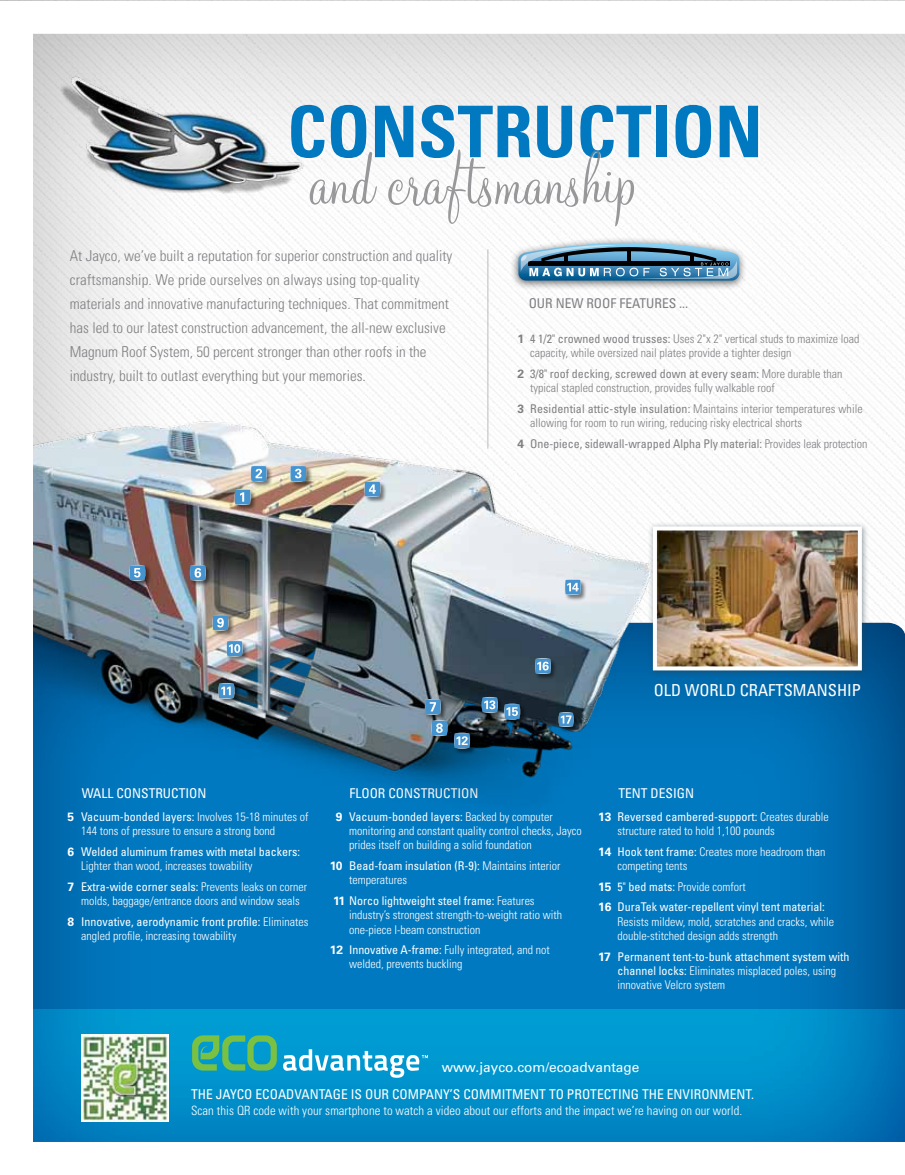
<style>
.page{position:relative;width:905px;height:1175px;background:#fff}
.page>*{position:absolute;margin:0;border:0;box-sizing:border-box;transform-origin:0 0}
.t1{font:84px "Monterey BT";color:#807f83}
.t2{font:700 condensed 71.25px "Univers";color:#0079c1}
.t3{font:condensed 16.5px "Univers";color:#fff}
.t4{font:300 condensed 15px/24px "Univers";color:#807f83}
.t5{font:13.65px "Univers";color:#fff}
.t6{font:condensed 13.5px "Univers";color:#fff}
.t7{font:condensed 13.5px "Univers";color:#807f83}
.t8{font:300 condensed 12.75px "Univers";letter-spacing:.005em;color:#fff}
.t9{font:300 condensed 12px/14.2px "Univers";color:#fff}
.t10{font:300 condensed 12px/14.2px "Univers";color:#807f83}
.t11{font:condensed 12px/14.2px "Univers";color:#fff}
.t12{font:condensed 12px "Univers";letter-spacing:-.005em;color:#807f83}
.s1{font-weight:700;font-stretch:normal}
.s2{font-weight:400}
.s3{font-weight:300}
</style>
<div class="page">
<img style="left:33px;top:33px;width:871px;height:1109px">
<div style="left:293px;top:107px;width:467px;height:53px;background:#fff"></div>
<div style="left:311px;top:150px;width:324px;height:77px;background:#fff"></div>
<img style="left:54px;top:69px;width:256px;height:135px">
<h2 class="t2" style="left:287px;top:88px;width:477px">CONSTRUCTION</h2>
<h1 class="t1" style="left:309px;top:129px;width:329px">and craftsmanship</h1>
<p class="t4" style="left:70px;top:244px;width:384px">At Jayco, we’ve built a reputation for superior construction and quality craftsmanship. We pride ourselves on always using top-quality materials and innovative manufacturing techniques. That commitment has led to our latest construction advancement, the all-new exclusive Magnum Roof System, 50 percent stronger than other roofs in the industry, built to outlast everything but your memories.</p>
<p class="t7" style="left:528px;top:294px;width:161px">O UR NEW ROOF FEATURES ...</p>
<p class="t10" style="left:530px;top:331px;width:330px;text-indent:-13px"><span class="s1">1</span> <span class="s2">4 1/2" crowned wood trusses:</span> Uses 2"x 2" vertical studs to maximize load capacity, while oversized nail plates provide a tighter design</p>
<p class="t10" style="left:530px;top:366px;width:314px;text-indent:-13px"><span class="s1">2</span> <span class="s2">3/8" roof decking, screwed down at every seam:</span> More durable than typical stapled construction, provides fully walkable roof</p>
<p class="t10" style="left:530px;top:401px;width:334px;text-indent:-13px"><span class="s1">3</span> <span class="s2">Residential attic-style insulation:</span> Maintains interior temperatures while allowing for room to run wiring, reducing risky electrical shorts</p>
<p class="t12" style="left:517px;top:436px;width:351px"><span class="s1">4</span> One-piece, sidewall-wrapped Alpha Ply material: <span class="s3">Provides leak protection</span></p>
<h3 class="t3" style="left:653px;top:679px;width:97px">O LD WO RLD craftsmanship</h3>
<p class="t6" style="left:82px;top:785px;width:59px">Wall constructi</p>
<p class="t6" style="left:189px;top:785px;width:16px">on</p>
<p class="t6" style="left:349px;top:785px;width:63px">Floor constructi</p>
<p class="t6" style="left:461px;top:785px;width:16px">on</p>
<p class="t6" style="left:618px;top:785px;width:15px">Tent</p>
<p class="t6" style="left:650px;top:785px;width:7px">desi</p>
<p class="t6" style="left:677px;top:785px;width:16px">gn</p>
<p class="t9" style="left:81px;top:809px;width:229px;text-indent:-14px"><span class="s1">5</span> <span class="s2">Vacuum-bonded layers:</span> Involves 15-18 minutes of<br>144 tons of pressure to ensure a strong bond</p>
<p class="t11" style="left:81px;top:844px;width:220px;text-indent:-14px"><span class="s1">6</span> Welded aluminum frames with metal backers:<br><span class="s3">Lighter than wood, increases towability</span></p>
<p class="t9" style="left:67px;top:879px;width:241px;text-align:center"><span class="s1">7</span> <span class="s2">Extra-wide corner seals:</span> Prevents leaks on corner molds, baggage/entrance doors and window seals</p>
<p class="t9" style="left:81px;top:914px;width:229px;text-indent:-14px"><span class="s1">8</span> <span class="s2">Innovative, aerodynamic front profile:</span> Eliminates angled profile, increasing towability</p>
<p class="t9" style="left:617px;top:809px;width:213px;text-indent:-20px"><span class="s1">13</span> <span class="s2">Reversed cambered-support:</span> Creates durable structure rated to hold 1,100 pounds</p>
<p class="t9" style="left:617px;top:844px;width:209px;text-indent:-20px"><span class="s1">14</span> <span class="s2">Hook tent frame:</span> Creates more headroom than competing tents</p>
<p class="t11" style="left:598px;top:876px;width:228px;line-height:20.7px"><span class="s1">15</span> 5" bed mats: <span class="s3">Provide comfort<br></span><span class="s1">16</span> DuraTek water-repellent vinyl tent material:</p>
<p class="t9" style="left:617px;top:914px;width:218px">Resists mildew, mold, scratches and cracks, while double-stitched design adds strength</p>
<p class="t11" style="left:617px;top:949px;width:233px;text-indent:-20px"><span class="s1">17</span> Permanent tent-to-bunk attachment system with channel locks: <span class="s3">Eliminates misplaced poles, using innovative Velcro system</span></p>
<p class="t9" style="left:349px;top:809px;width:234px;text-indent:-14px"><span class="s1">9</span> <span class="s2">Vacuum-bonded layers:</span> Backed by computer monitoring and constant quality control checks, Jayco prides itself on building a solid foundation</p>
<p class="t9" style="left:349px;top:858px;width:213px;text-indent:-20px"><span class="s1">10</span> <span class="s2">Bead-foam insulation (R-9):</span> Maintains interior temperatures</p>
<p class="t9" style="left:349px;top:893px;width:214px;text-indent:-16px"><span class="s1">11</span> <span class="s2">Norco lightweight steel frame:</span> Features industry’s strongest strength-to-weight ratio with one-piece I-beam construction</p>
<p class="t9" style="left:349px;top:942px;width:202px;text-indent:-20px"><span class="s1">12</span> <span class="s2">Innovative A-frame:</span> Fully integrated, and not welded, prevents buckling</p>
<p class="t5" style="left:441px;top:1058px;width:199px">www.jayco.com/ecoadvantage</p>
<p class="t6" style="left:191px;top:1085px;width:226px">The Jayco ecoADVANTAGE is our compan</p>
<p class="t6" style="left:443px;top:1085px;width:46px">y’s commitment</p>
<p class="t6" style="left:549px;top:1085px;width:49px">toprotectin</p>
<p class="t6" style="left:630px;top:1085px;width:20px">g the</p>
<p class="t6" style="left:666px;top:1085px;width:89px">ENVIRO NMENT.</p>
<p class="t8" style="left:191px;top:1103px;width:553px">Scan this QR code with your smartphone to watch a video about our efforts and the impact we’re having on our world.</p>
</div>
